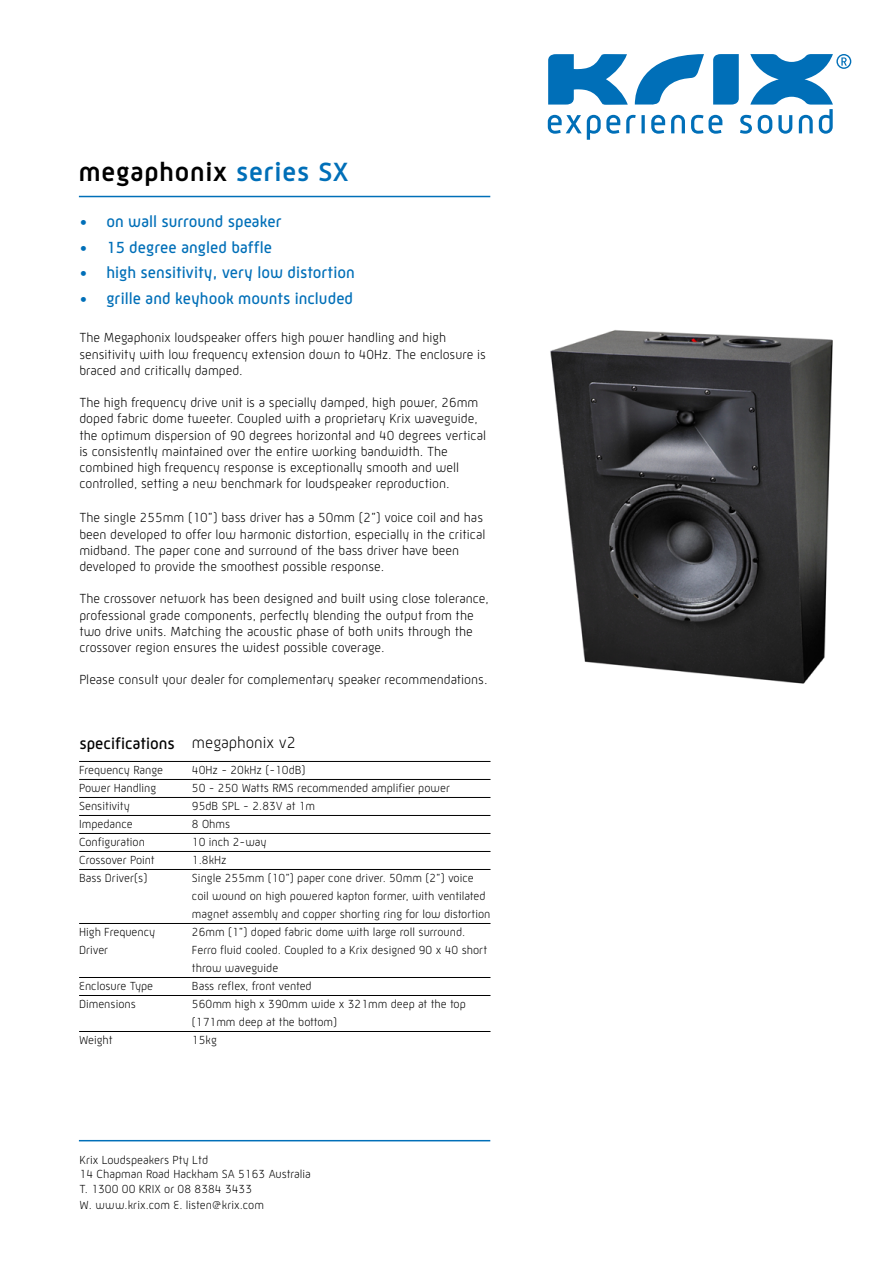
<style>
.page{position:relative;width:893px;height:1263px;background:#fff}
.page>*{position:absolute;margin:0;border:0;box-sizing:border-box;transform-origin:0 0}
.t1{font:700 27px "Mic 32";letter-spacing:.03em;color:#000}
.t2{font:500 16.5px "Mic 32";color:#006fb8}
.t3{font:500 16.5px "Mic 32";color:#000}
.t4{font:300 13.5px/16.2px "Mic 32";color:#000}
.t5{font:300 12px/18px "Mic 32";color:#000}
.s1{color:#006fb8}
.s2{font-weight:300}
</style>
<div class="page">
<img style="left:550px;top:330px;width:283px;height:354px">
<hr style="left:79px;top:761px;width:411px;height:1px;background:#000">
<hr style="left:79px;top:779px;width:411px;height:1px;background:#000">
<hr style="left:79px;top:797px;width:411px;height:1px;background:#000">
<hr style="left:79px;top:815px;width:411px;height:1px;background:#000">
<hr style="left:79px;top:833px;width:411px;height:1px;background:#000">
<hr style="left:79px;top:851px;width:411px;height:1px;background:#000">
<hr style="left:79px;top:869px;width:411px;height:1px;background:#000">
<hr style="left:79px;top:923px;width:411px;height:1px;background:#000">
<hr style="left:79px;top:995px;width:411px;height:1px;background:#000">
<hr style="left:79px;top:977px;width:411px;height:1px;background:#000">
<hr style="left:79px;top:1031px;width:411px;height:1px;background:#000">
<hr style="left:79px;top:196px;width:411px;height:1px;background:#006fb8">
<hr style="left:79px;top:1140px;width:411px;height:1px;background:#006fb8">
<svg style="left:548px;top:54px;width:303px;height:86px"></svg>
<h1 class="t1" style="left:79px;top:155px;width:271px">megaphonix <span class="s1">series SX</span></h1>
<p class="t2" style="left:79px;top:212px;width:204px">• on wall surround speaker</p>
<p class="t2" style="left:79px;top:238px;width:194px">• 15 degree angled baffle</p>
<p class="t2" style="left:79px;top:263px;width:277px">• high sensitivity, very low distortion</p>
<p class="t2" style="left:79px;top:288px;width:275px">• grille and keyhook mounts included</p>
<p class="t4" style="left:79px;top:330px;width:408px">The Megaphonix loudspeaker offers high power handling and high sensitivity with low frequency extension down to 40Hz. The enclosure is braced and critically damped.</p>
<p class="t4" style="left:79px;top:394px;width:408px">The high frequency drive unit is a specially damped, high power, 26mm doped fabric dome tweeter. Coupled with a proprietary Krix waveguide, the optimum dispersion of 90 degrees horizontal and 40 degrees vertical is consistently maintained over the entire working bandwidth. The combined high frequency response is exceptionally smooth and well controlled, setting a new benchmark for loudspeaker reproduction.</p>
<p class="t4" style="left:79px;top:510px;width:408px">The single 255mm (10”) bass driver has a 50mm (2”) voice coil and has been developed to offer low harmonic distortion, especially in the critical midband. The paper cone and surround of the bass driver have been developed to provide the smoothest possible response.</p>
<p class="t4" style="left:79px;top:591px;width:411px">The crossover network has been designed and built using close tolerance, professional grade components, perfectly blending the output from the two drive units. Matching the acoustic phase of both units through the crossover region ensures the widest possible coverage.</p>
<p class="t4" style="left:79px;top:672px;width:410px">Please consult your dealer for complementary speaker recommendations.</p>
<p class="t3" style="left:79px;top:733px;width:218px">specifications <span class="s2">megaphonix v2</span></p>
<p class="t5" style="left:79px;top:761px;width:86px">Frequency Range<br>Power Handling<br>Sensitivity<br>Impedance<br>Configuration<br>Crossover Point<br>Bass Driver(s)</p>
<p class="t5" style="left:79px;top:923px;width:78px">High Frequency<br>Driver</p>
<p class="t5" style="left:79px;top:977px;width:76px">Enclosure Type<br>Dimensions</p>
<p class="t5" style="left:79px;top:1031px;width:35px">Weight</p>
<p class="t5" style="left:192px;top:761px;width:300px">40Hz - 20kHz (-10dB)<br>50 - 250 Watts RMS recommended amplifier power<br>95dB SPL - 2.83V at 1m<br>8 Ohms<br>10 inch 2-way<br>1.8kHz<br>Single 255mm (10”) paper cone driver. 50mm (2”) voice coil wound on high powered kapton former, with ventilated magnet assembly and copper shorting ring for low distortion<br>26mm (1”) doped fabric dome with large roll surround.<br>Ferro fluid cooled. Coupled to a Krix designed 90 x 40 short throw waveguide<br>Bass reflex, front vented<br>560mm high x 390mm wide x 321mm deep at the top (171mm deep at the bottom)<br>15kg</p>
<p class="t5" style="left:80px;top:1152px;width:233px;line-height:14.4px">Krix Loudspeakers Pty Ltd<br>14 Chapman Road Hackham SA 5163 Australia<br>T. 1300 00 KRIX or 08 8384 3433</p>
<p class="t5" style="left:80px;top:1196px;width:186px">W. www.krix.com E. listen@krix.com</p>
</div>
